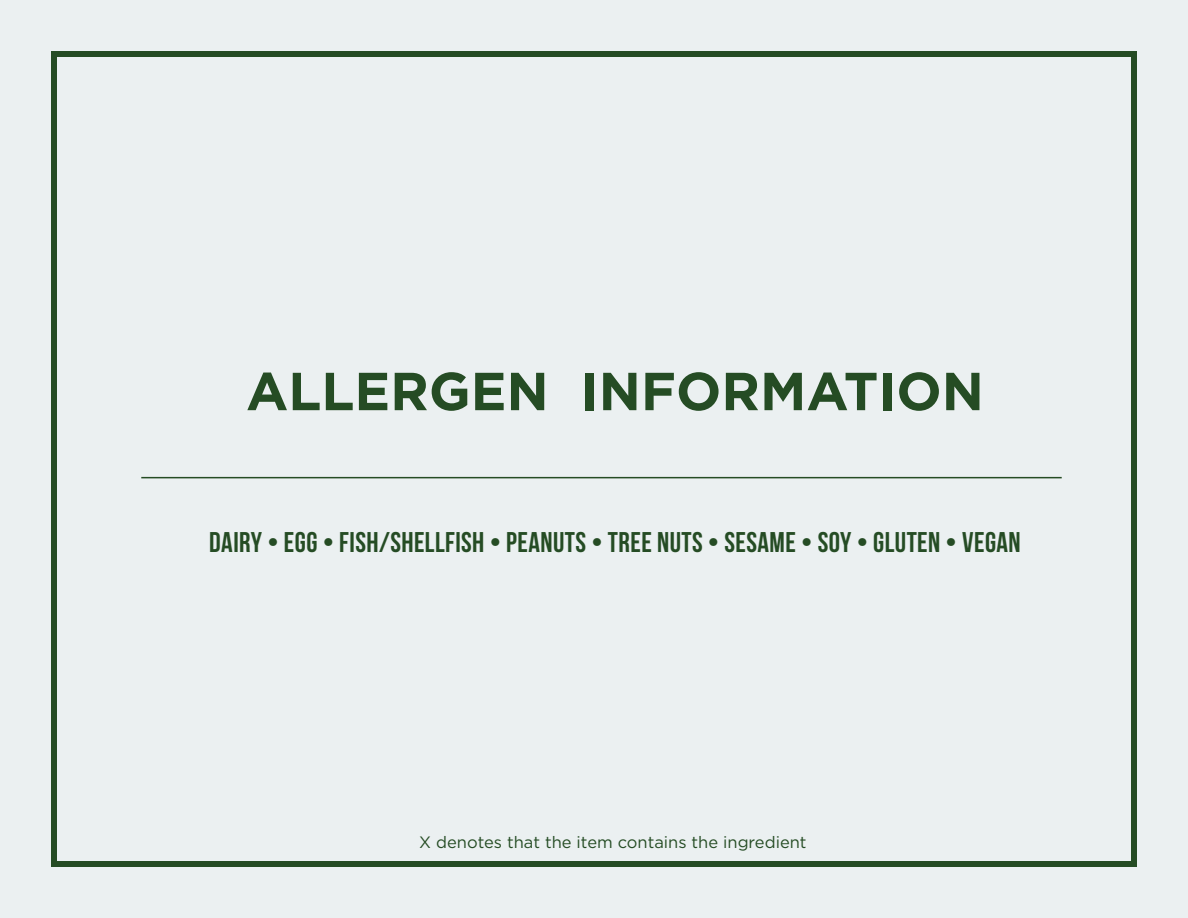
<style>
.page{position:relative;width:1188px;height:918px;background:#ebf0f1}
.page>*{position:absolute;margin:0;border:0;box-sizing:border-box;transform-origin:0 0}
.t1{font:700 53.4px "Gotham";color:#254c24}
.t2{font:700 28.5px "Bebas Neue";letter-spacing:.015em;color:#254c24}
.t3{font:16.5px "Gotham";color:#254c24}
</style>
<div class="page">
<div style="left:51px;top:51px;width:1086px;height:816px;border:6px solid #254c24"></div>
<hr style="left:141px;top:477px;width:921px;height:1px;background:#254c24">
<h1 class="t1" style="left:246px;top:356px;width:739px">ALLERGEN INFORMATION</h1>
<p class="t2" style="left:209px;top:526px;width:813px">DAIRY • EGG • FISH/SHELLFISH • PEANUTS • TREE NUTS • SESAME • SOY • GLUTEN • VEGAN</p>
<p class="t3" style="left:419px;top:831px;width:389px">X denotes that the item contains the ingredient</p>
</div>
